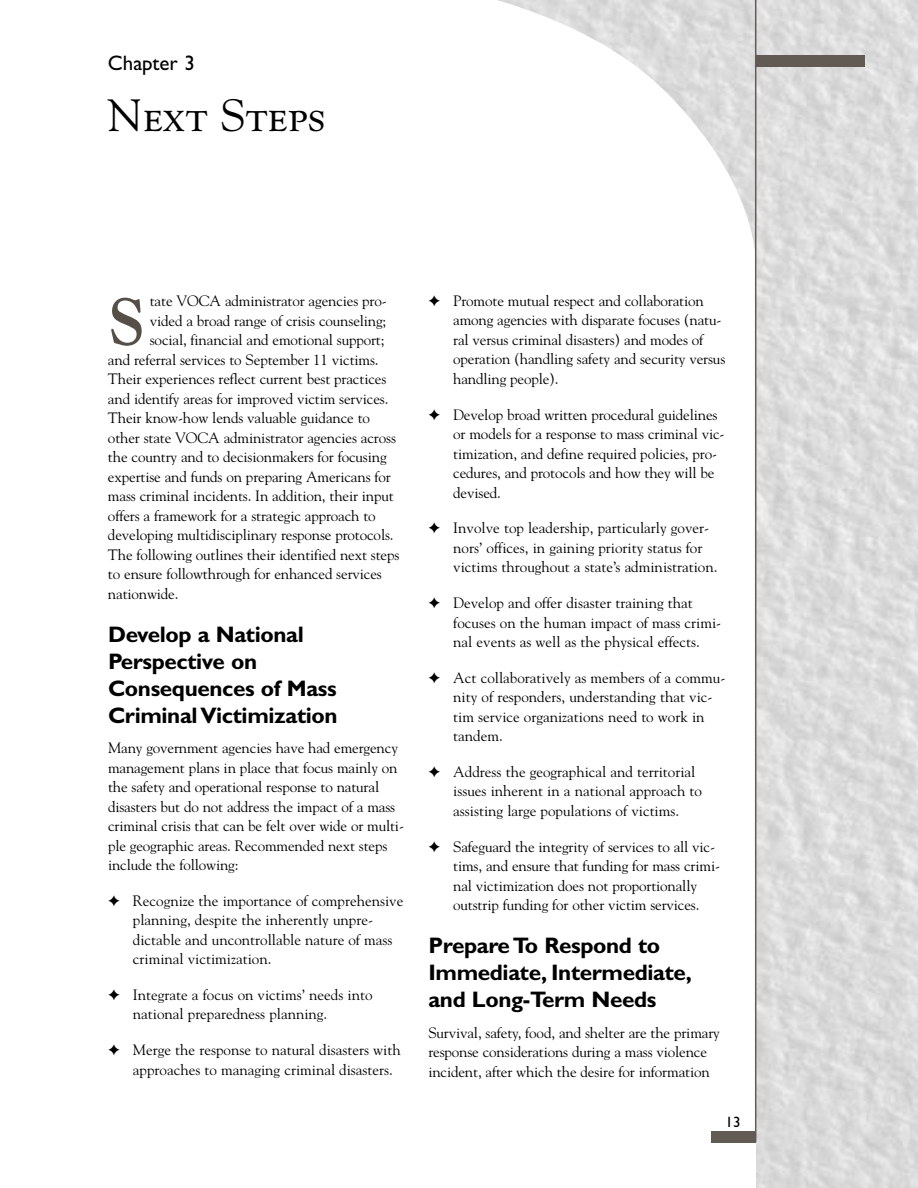
<style>
.page{position:relative;width:918px;height:1188px;background:#fff}
.page>*{position:absolute;margin:0;border:0;box-sizing:border-box;transform-origin:0 0}
.t1{font:66.45px "Goudy Bold Os F";color:#564f47}
.t2{font:45px "Goudy SC";color:#000}
.t3{font:700 22.5px/27px "Gill Sans";letter-spacing:-.015em;color:#000}
.t4{font:21px "Gill Sans";color:#000}
.t5{font:15px/19.5px "Goudy";letter-spacing:-.01em;color:#000}
.t6{font:15px "Gill Sans";color:#000}
</style>
<div class="page">
<img style="left:498px;top:0;width:420px;height:1188px">
<div style="left:756px;top:55px;width:109px;height:11px;background:#625b54"></div>
<hr style="left:755px;top:0;width:1px;height:1142px;background:#625b54">
<div style="left:711px;top:1131px;width:44px;height:11px;background:#625b54"></div>
<p class="t4" style="left:108px;top:56px;width:88px">Chapter 3</p>
<h1 class="t2" style="left:108px;top:97px;width:219px">Next Steps</h1>
<p class="t5" style="left:150px;top:292px;width:238px">tate VOCA administrator agencies pro-</p>
<p class="t5" style="left:150px;top:312px;width:238px">vided a broad range of crisis counseling;</p>
<p class="t5" style="left:150px;top:331px;width:236px">social, financial and emotional support;</p>
<p class="t5" style="left:108px;top:351px;width:272px">and referral services to September 11 victims.</p>
<p class="t5" style="left:108px;top:370px;width:280px">Their experiences reflect current best practices</p>
<p class="t5" style="left:108px;top:390px;width:282px">and identify areas for improved victim services.</p>
<p class="t5" style="left:108px;top:409px;width:264px">Their know-how lends valuable guidance to</p>
<p class="t5" style="left:108px;top:429px;width:289px">other state VOCA administrator agencies across</p>
<p class="t5" style="left:108px;top:448px;width:280px">the country and to decisionmakers for focusing</p>
<p class="t5" style="left:108px;top:468px;width:284px">expertise and funds on preparing Americans for</p>
<p class="t5" style="left:108px;top:487px;width:287px">mass criminal incidents. In addition, their input</p>
<p class="t5" style="left:108px;top:507px;width:269px">offers a framework for a strategic approach to</p>
<p class="t5" style="left:108px;top:526px;width:287px">developing multidisciplinary response protocols.</p>
<p class="t5" style="left:108px;top:546px;width:293px">The following outlines their identified next steps</p>
<p class="t5" style="left:108px;top:565px;width:275px">to ensure followthrough for enhanced services</p>
<p class="t5" style="left:108px;top:585px;width:72px">nationwide.</p>
<h2 class="t3" style="left:108px;top:623px;width:231px">Develop a National<br>Perspective on<br>Consequences of Mass<br>Criminal Victimization</h2>
<p class="t5" style="left:108px;top:739px;width:298px">Many government agencies have had emergency management plans in place that focus mainly on the safety and operational response to natural disasters but do not address the impact of a mass criminal crisis that can be felt over wide or multi&shy;ple geographic areas. Recommended next steps include the following:</p>
<p class="t5" style="left:133px;top:892px;width:272px;text-indent:-25px">✦ Recognize the importance of comprehensive planning, despite the inherently unpre&shy;dictable and uncontrollable nature of mass criminal victimization.</p>
<p class="t5" style="left:133px;top:986px;width:241px;text-indent:-25px">✦ Integrate a focus on victims’ needs into national preparedness planning.</p>
<p class="t5" style="left:133px;top:1041px;width:269px;text-indent:-25px">✦ Merge the response to natural disasters with approaches to managing criminal disasters.</p>
<h1 class="t1" style="left:108px;top:296px;width:38px">S</h1>
<p class="t5" style="left:453px;top:292px;width:274px;text-indent:-25px">✦ Promote mutual respect and collaboration among agencies with disparate focuses (natu&shy;ral versus criminal disasters) and modes of operation (handling safety and security versus handling people).</p>
<p class="t5" style="left:453px;top:406px;width:273px;text-indent:-25px">✦ Develop broad written procedural guidelines or models for a response to mass criminal vic&shy;timization, and define required policies, pro&shy;cedures, and protocols and how they will be devised.</p>
<p class="t5" style="left:453px;top:520px;width:266px;text-indent:-25px">✦ Involve top leadership, particularly gover&shy;nors’ offices, in gaining priority status for victims throughout a state’s administration.</p>
<p class="t5" style="left:453px;top:594px;width:269px;text-indent:-25px">✦ Develop and offer disaster training that focuses on the human impact of mass crimi&shy;nal events as well as the physical effects.</p>
<p class="t5" style="left:453px;top:669px;width:274px;text-indent:-25px">✦ Act collaboratively as members of a commu&shy;nity of responders, understanding that vic&shy;tim service organizations need to work in tandem.</p>
<p class="t5" style="left:453px;top:763px;width:250px;text-indent:-25px">✦ Address the geographical and territorial issues inherent in a national approach to assisting large populations of victims.</p>
<p class="t5" style="left:453px;top:838px;width:268px;text-indent:-25px">✦ Safeguard the integrity of services to all vic&shy;tims, and ensure that funding for mass crimi&shy;nal victimization does not proportionally outstrip funding for other victim services.</p>
<h2 class="t3" style="left:428px;top:935px;width:265px">Prepare To Respond to<br>Immediate, Intermediate, and Long-Term Needs</h2>
<p class="t5" style="left:428px;top:1024px;width:293px">Survival, safety, food, and shelter are the primary response considerations during a mass violence incident, after which the desire for information</p>
<p class="t6" style="left:726px;top:1117px;width:16px">13</p>
</div>
